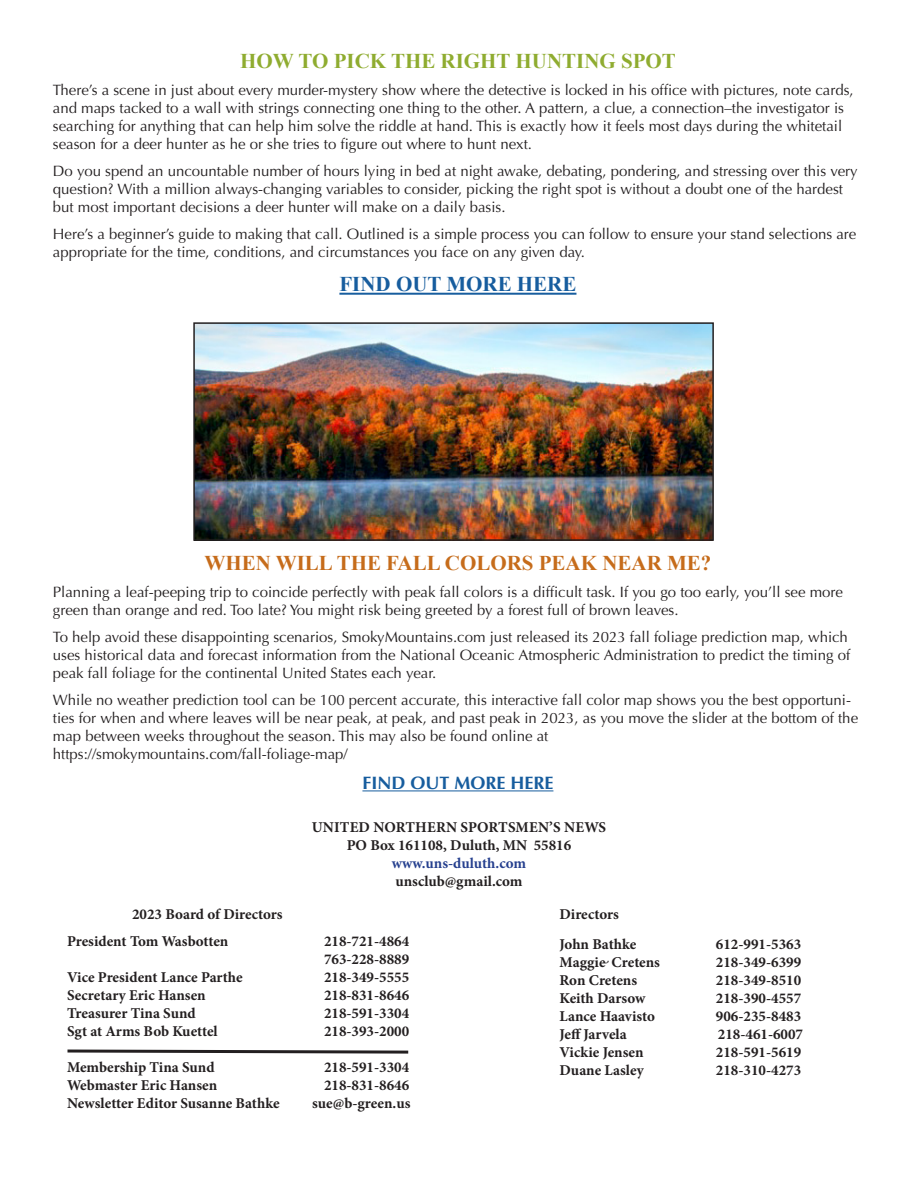
<style>
.page{position:relative;width:918px;height:1188px;background:#fff}
.page>*{position:absolute;margin:0;border:0;box-sizing:border-box;transform-origin:0 0}
.t1{font:700 21px "Times New Roman";color:#c66c1b}
.t2{font:700 21px "Times New Roman";color:#8fac30}
.t3{font:700 21px "Times New Roman";color:#175d9e}
.t4{font:700 18px "Optima";color:#175d9e}
.t5{font:15px/18px "Optima";color:#231f20}
.t6{font:700 15px "Minion Pro";color:#231f20}
.t7{font:700 15px "Minion Pro";color:#253f8e}
</style>
<div class="page">
<svg style="left:67px;top:1049px;width:342px;height:5px"></svg>
<hr style="left:339px;top:293px;width:237px;height:2px;background:#175d9e">
<hr style="left:362px;top:790px;width:191px;height:1px;background:#175d9e">
<img style="left:196px;top:325px;width:515px;height:213px">
<div style="left:193px;top:322px;width:521px;height:219px;border:2px solid #231f20"></div>
<p class="t2" style="left:240px;top:47px;width:437px">HOW TO PICK THE RIGHT HUNTING SPOT</p>
<p class="t5" style="left:53px;top:81px;width:802px">There’s a scene in just about every murder-mystery show where the detective is locked in his office with pictures, note cards, and maps tacked to a wall with strings connecting one thing to the other. A pattern, a clue, a connection–the investigator is searching for anything that can help him solve the riddle at hand. This is exactly how it feels most days during the whitetail season for a deer hunter as he or she tries to figure out where to hunt next.</p>
<p class="t5" style="left:53px;top:162px;width:806px">Do you spend an uncountable number of hours lying in bed at night awake, debating, pondering, and stressing over this very question? With a million always-changing variables to consider, picking the right spot is without a doubt one of the hardest but most important decisions a deer hunter will make on a daily basis.</p>
<p class="t5" style="left:53px;top:225px;width:805px">Here’s a beginner’s guide to making that call. Outlined is a simple process you can follow to ensure your stand selections are appropriate for the time, conditions, and circumstances you face on any given day.</p>
<p class="t3" style="left:339px;top:270px;width:239px">FIND OUT MORE HERE</p>
<p class="t1" style="left:204px;top:548px;width:509px">WHEN WILL THE FALL COLORS PEAK NEAR ME?</p>
<p class="t5" style="left:53px;top:583px;width:792px">Planning a leaf-peeping trip to coincide perfectly with peak fall colors is a difficult task. If you go too early, you’ll see more green than orange and red. Too late? You might risk being greeted by a forest full of brown leaves.</p>
<p class="t5" style="left:53px;top:628px;width:799px">To help avoid these disappointing scenarios, SmokyMountains.com just released its 2023 fall foliage prediction map, which uses historical data and forecast information from the National Oceanic Atmospheric Administration to predict the timing of peak fall foliage for the continental United States each year.</p>
<p class="t5" style="left:53px;top:691px;width:807px">While no weather prediction tool can be 100 percent accurate, this interactive fall color map shows you the best opportuni&shy;ties for when and where leaves will be near peak, at peak, and past peak in 2023, as you move the slider at the bottom of the map between weeks throughout the season. This may also be found online at</p>
<p class="t5" style="left:53px;top:745px;width:296px">https://smokymountains.com/fall-foliage-map/</p>
<p class="t4" style="left:362px;top:773px;width:193px">FIND OUT MORE HERE</p>
<p class="t6" style="left:312px;top:816px;width:296px">UNITED NORTHERN SPORTSMEN’S NEWS</p>
<p class="t6" style="left:347px;top:834px;width:226px">PO Box 161108, Duluth, MN 55816</p>
<p class="t7" style="left:392px;top:852px;width:136px">www.uns-duluth.com</p>
<p class="t6" style="left:395px;top:870px;width:129px">unsclub@gmail.com</p>
<p class="t6" style="left:132px;top:903px;width:152px">2023 Board of Directors</p>
<p class="t6" style="left:560px;top:903px;width:61px">Directors</p>
<p class="t6" style="left:67px;top:930px;width:163px">President Tom Wasbotten</p>
<p class="t6" style="left:324px;top:930px;width:87px">218-721-4864</p>
<p class="t6" style="left:324px;top:948px;width:87px">763-228-8889</p>
<p class="t6" style="left:67px;top:966px;width:177px">Vice President Lance Parthe</p>
<p class="t6" style="left:324px;top:966px;width:87px">218-349-5555</p>
<p class="t6" style="left:67px;top:984px;width:140px">Secretary Eric Hansen</p>
<p class="t6" style="left:324px;top:984px;width:87px">218-831-8646</p>
<p class="t6" style="left:67px;top:1002px;width:130px">Treasurer Tina Sund</p>
<p class="t6" style="left:324px;top:1002px;width:87px">218-591-3304</p>
<p class="t6" style="left:67px;top:1020px;width:152px">Sgt at Arms Bob Kuettel</p>
<p class="t6" style="left:324px;top:1020px;width:87px">218-393-2000</p>
<p class="t6" style="left:67px;top:1056px;width:149px">Membership Tina Sund</p>
<p class="t6" style="left:324px;top:1056px;width:87px">218-591-3304</p>
<p class="t6" style="left:67px;top:1074px;width:152px">Webmaster Eric Hansen</p>
<p class="t6" style="left:324px;top:1074px;width:87px">218-831-8646</p>
<p class="t6" style="left:67px;top:1092px;width:214px">Newsletter Editor Susanne Bathke</p>
<p class="t6" style="left:312px;top:1092px;width:100px">sue@b-green.us</p>
<p class="t6" style="left:560px;top:934px;width:78px">John Bathke</p>
<p class="t6" style="left:716px;top:934px;width:87px">612-991-5363</p>
<p class="t6" style="left:560px;top:952px;width:102px">Maggie Cretens</p>
<p class="t6" style="left:716px;top:952px;width:87px">218-349-6399</p>
<p class="t6" style="left:560px;top:970px;width:79px">Ron Cretens</p>
<p class="t6" style="left:716px;top:970px;width:87px">218-349-8510</p>
<p class="t6" style="left:560px;top:988px;width:88px">Keith Darsow</p>
<p class="t6" style="left:716px;top:988px;width:87px">218-390-4557</p>
<p class="t6" style="left:560px;top:1006px;width:97px">Lance Haavisto</p>
<p class="t6" style="left:716px;top:1006px;width:87px">906-235-8483</p>
<p class="t6" style="left:560px;top:1024px;width:69px">Jeff Jarvela</p>
<p class="t6" style="left:718px;top:1024px;width:87px">218-461-6007</p>
<p class="t6" style="left:560px;top:1042px;width:86px">Vickie Jensen</p>
<p class="t6" style="left:716px;top:1042px;width:87px">218-591-5619</p>
<p class="t6" style="left:560px;top:1060px;width:86px">Duane Lasley</p>
<p class="t6" style="left:716px;top:1060px;width:87px">218-310-4273</p>
</div>
